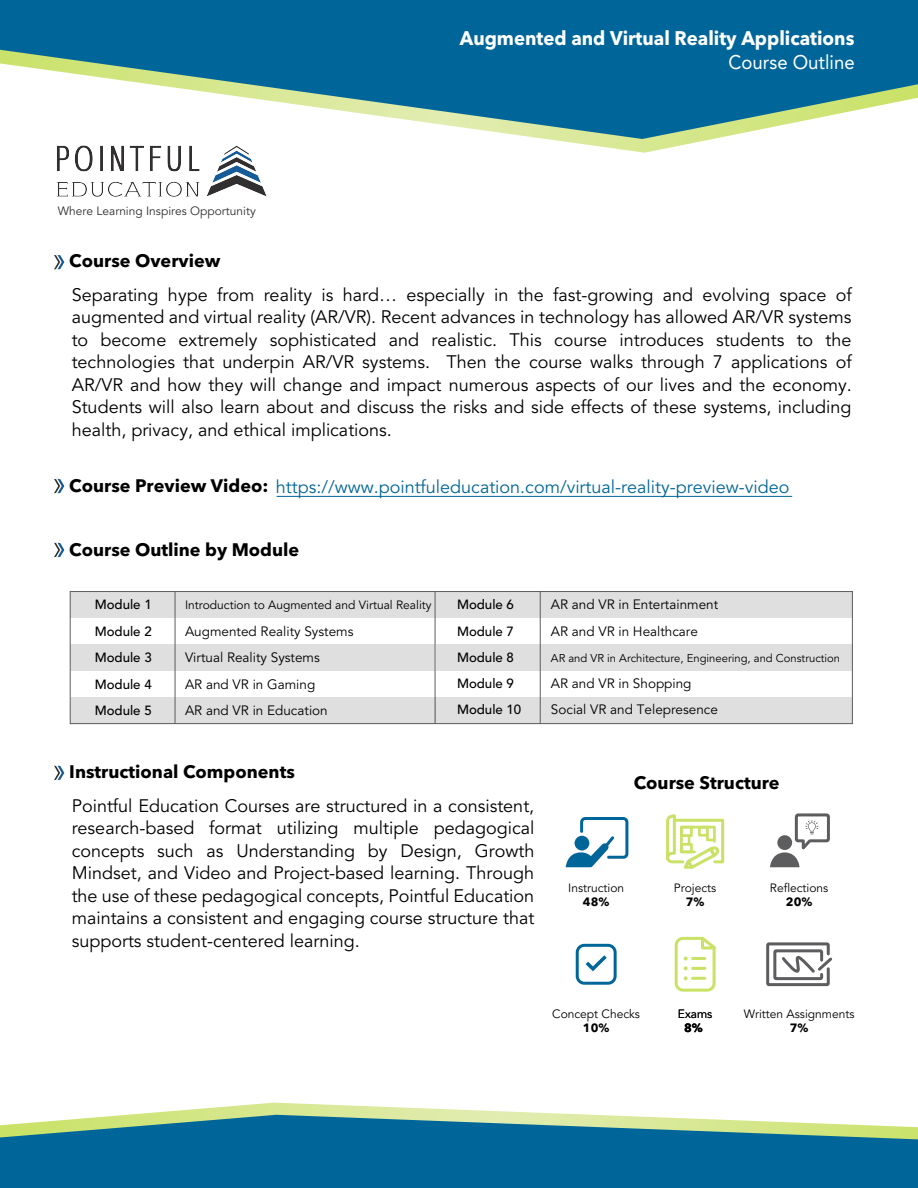
<style>
.page{position:relative;width:918px;height:1188px;background:#fff}
.page>*{position:absolute;margin:0;border:0;box-sizing:border-box;transform-origin:0 0}
.t1{font:700 19.65px "Avenir Next LT Pro";color:#fff;scale:.95 1}
.t2{font:19.65px "Avenir LT Std";color:#fff;scale:.95 1}
.t3{font:18px/22.5px "Avenir LT Std";color:#000;text-align:justify}
.t4{font:18px "Avenir LT Std";color:#069}
.t5{font:700 18px "Avenir Next LT Pro";color:#000}
.t6{font:13.5px/26.4px "Avenir LT Std";color:#000}
.t7{font:500 13.2px/26.4px "Avenir LT Std";color:#000;text-align:justify}
.t8{font:12px "Avenir LT Std";color:#000}
.t9{font:12px "Avenir LT Std";color:#312f30}
.t10{font:700 12px "Avenir Next LT Pro";color:#000}
.t11{font:11.25px "Avenir LT Std";color:#000}
.s1{font-family:"Avenir Next LT Pro";font-weight:700;color:#000}
</style>
<div class="page">
<svg style="left:547px;top:139px;width:165px;height:14px"></svg>
<svg style="left:0;top:0;width:918px;height:139px;fill:#069"></svg>
<svg style="left:125px;top:1103px;width:471px;height:12px"></svg>
<svg style="left:0;top:1115px;width:918px;height:73px;background:#237b9b"></svg>
<svg style="left:54px;top:255px;width:10px;height:14px"></svg>
<svg style="left:54px;top:479px;width:10px;height:14px"></svg>
<svg style="left:54px;top:543px;width:10px;height:14px"></svg>
<hr style="left:277px;top:496px;width:515px;height:1px;background:#069">
<svg style="left:54px;top:766px;width:10px;height:14px"></svg>
<svg style="left:70px;top:591px;width:783px;height:106px"></svg>
<div style="left:70px;top:592px;width:365px;height:26px;background:#dfdfdf"></div>
<div style="left:70px;top:644px;width:365px;height:27px;background:#dfdfdf"></div>
<div style="left:70px;top:697px;width:366px;height:27px;background:#dfdfdf"></div>
<hr style="left:175px;top:592px;width:1px;height:132px;background:#5d5d60">
<div style="left:435px;top:592px;width:417px;height:26px;background:#dfdfdf"></div>
<div style="left:436px;top:644px;width:416px;height:27px;background:#dfdfdf"></div>
<div style="left:436px;top:697px;width:417px;height:27px;background:#dfdfdf"></div>
<hr style="left:435px;top:592px;width:1px;height:132px;background:#5d5d60">
<hr style="left:540px;top:592px;width:1px;height:132px;background:#5d5d60">
<svg style="left:565px;top:817px;width:64px;height:50px"></svg>
<div style="left:575px;top:836px;width:14px;height:15px;background:#069;border-radius:50%"></div>
<svg style="left:770px;top:813px;width:60px;height:54px"></svg>
<svg style="left:586px;top:955px;width:21px;height:16px"></svg>
<div style="left:576px;top:944px;width:41px;height:41px;border:3px solid #069;border-radius:7px"></div>
<svg style="left:674px;top:936px;width:42px;height:56px"></svg>
<div style="left:766px;top:942px;width:64px;height:44px;border:3px solid #5d5d60"></div>
<div style="left:773px;top:949px;width:50px;height:31px;border:3px solid #5d5d60"></div>
<svg style="left:780px;top:948px;width:52px;height:30px"></svg>
<svg style="left:666px;top:814px;width:59px;height:55px"></svg>
<img style="left:56px;top:145px;width:211px;height:52px">
<p class="t9" style="left:58px;top:204px;width:199px">Where Learning Inspires Opportunity</p>
<p class="t5" style="left:69px;top:250px;width:153px">Course Overview</p>
<p class="t1" style="left:460px;top:26px;width:417px">Augmented and Virtual Reality Applications</p>
<p class="t2" style="left:729px;top:51px;width:134px">Course Outline</p>
<p class="t3" style="left:72px;top:284px;width:782px">Separating hype from reality is hard… especially in the fast-growing and evolving space of augmented and virtual reality (AR/VR). Recent advances in technology has allowed AR/VR systems to become extremely sophisticated and realistic. This course introduces students to the technologies that underpin AR/VR systems. Then the course walks through 7 applications of AR/VR and how they will change and impact numerous aspects of our lives and the economy.<br>Students will also learn about and discuss the risks and side effects of these systems, including health, privacy, and ethical implications.</p>
<p class="t4" style="left:69px;top:477px;width:722px"><span class="s1">Course Preview Video:</span> https://www.pointfuleducation.com/virtual-reality-preview-video</p>
<p class="t5" style="left:69px;top:539px;width:232px">Course Outline by Module</p>
<p class="t7" style="left:95px;top:592px;width:58px">Module 1<br>Module 2<br>Module 3<br>Module 4<br>Module 5</p>
<p class="t8" style="left:185px;top:598px;width:248px">Introduction to Augmented and Virtual Reality</p>
<p class="t6" style="left:185px;top:618px;width:170px">Augmented Reality Systems<br>Virtual Reality Systems<br>AR and VR in Gaming<br>AR and VR in Education</p>
<p class="t7" style="left:457px;top:592px;width:58px">Module 6</p>
<p class="t6" style="left:551px;top:592px;width:169px">AR and VR in Entertainment</p>
<p class="t7" style="left:457px;top:618px;width:58px">Module 7<br>Module 8<br>Module 9</p>
<p class="t6" style="left:551px;top:618px;width:149px">AR and VR in Healthcare</p>
<p class="t11" style="left:551px;top:651px;width:291px">AR and VR in Architecture, Engineering, and Construction</p>
<p class="t6" style="left:551px;top:671px;width:142px">AR and VR in Shopping</p>
<p class="t7" style="left:457px;top:697px;width:66px">Module 10</p>
<p class="t6" style="left:551px;top:697px;width:169px">Social VR and Telepresence</p>
<p class="t5" style="left:69px;top:761px;width:227px">Instructional Components</p>
<p class="t3" style="left:72px;top:795px;width:464px">Pointful Education Courses are structured in a consistent, research-based format utilizing multiple pedagogical concepts such as Understanding by Design, Growth Mindset, and Video and Project-based learning. Through the use of these pedagogical concepts, Pointful Education maintains a consistent and engaging course structure that supports student-centered learning.</p>
<p class="t5" style="left:634px;top:772px;width:147px">Course Structure</p>
<p class="t8" style="left:568px;top:881px;width:58px">Instruction</p>
<p class="t10" style="left:583px;top:894px;width:28px">48%</p>
<p class="t8" style="left:674px;top:881px;width:44px">Projects</p>
<p class="t10" style="left:686px;top:894px;width:20px">7%</p>
<p class="t8" style="left:770px;top:881px;width:60px">Reflections</p>
<p class="t10" style="left:786px;top:894px;width:28px">20%</p>
<p class="t8" style="left:552px;top:1006px;width:89px">Concept Checks</p>
<p class="t10" style="left:583px;top:1020px;width:28px">10%</p>
<p class="t8" style="left:678px;top:1006px;width:36px">Exams</p>
<p class="t10" style="left:684px;top:1020px;width:20px">8%</p>
<p class="t8" style="left:744px;top:1006px;width:112px">Written Assignments</p>
<p class="t10" style="left:790px;top:1020px;width:20px">7%</p>
</div>
